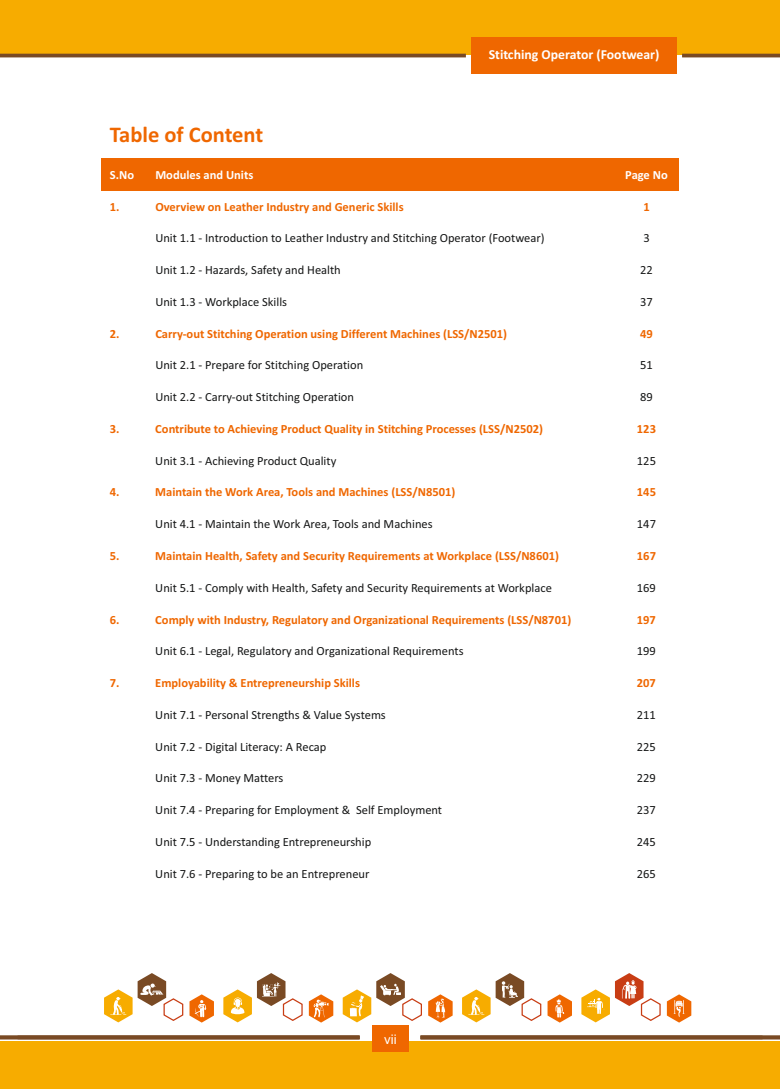
<style>
.page{position:relative;width:780px;height:1089px;background:#fff}
.page>*{position:absolute;margin:0;border:0;box-sizing:border-box;transform-origin:0 0}
.t1{font:700 22.5px "Calibri";color:#ef6700}
.t2{font:700 13.75px "Calibri";color:#fff}
.t3{font:13.25px "Arial";color:#fff}
.t4{font:12.5px "Calibri";color:#151616}
.t5{font:700 12.5px "Calibri";color:#ef6700}
.t6{font:700 12.5px "Calibri";color:#fff}
</style>
<div class="page">
<div style="left:0;top:0;width:779px;height:55px;background:#f7ac00"></div>
<hr style="left:0;top:54px;width:466px;height:3px;background:#794a24">
<hr style="left:682px;top:54px;width:97px;height:3px;background:#794a24">
<div style="left:471px;top:37px;width:205px;height:37px;background:#ef6700"></div>
<div style="left:101px;top:158px;width:577px;height:33px;background:#ef6700"></div>
<svg style="left:104px;top:989px;width:28px;height:33px"></svg>
<svg style="left:223px;top:973px;width:110px;height:49px"></svg>
<svg style="left:342px;top:973px;width:110px;height:49px"></svg>
<svg style="left:615px;top:973px;width:76px;height:49px"></svg>
<svg style="left:581px;top:989px;width:28px;height:33px"></svg>
<svg style="left:462px;top:973px;width:110px;height:49px"></svg>
<svg style="left:138px;top:973px;width:76px;height:49px"></svg>
<div style="left:0;top:1040px;width:779px;height:48px;background:#f7ac00"></div>
<hr style="left:0;top:1035px;width:359px;height:3px;background:#794a24">
<hr style="left:420px;top:1035px;width:359px;height:3px;background:#794a24">
<div style="left:372px;top:1025px;width:36px;height:26px;background:#ef6700"></div>
<h1 class="t1" style="left:110px;top:125px;width:155px">Table of Content</h1>
<p class="t2" style="left:488px;top:49px;width:172px">Stitching Operator (Footwear)</p>
<p class="t6" style="left:110px;top:169px;width:26px">S.No</p>
<p class="t6" style="left:155px;top:169px;width:99px">Modules and Units</p>
<p class="t6" style="left:625px;top:169px;width:44px">Page No</p>
<p class="t5" style="left:110px;top:201px;width:11px">1.</p>
<p class="t5" style="left:155px;top:201px;width:250px">Overview on Leather Industry and Generic Skills</p>
<p class="t5" style="left:643px;top:201px;width:8px">1</p>
<p class="t4" style="left:155px;top:233px;width:391px">Unit 1.1 - Introduction to Leather Industry and Stitching Operator (Footwear)</p>
<p class="t4" style="left:643px;top:233px;width:8px">3</p>
<p class="t4" style="left:155px;top:265px;width:187px">Unit 1.2 - Hazards, Safety and Health</p>
<p class="t4" style="left:640px;top:265px;width:14px">22</p>
<p class="t4" style="left:155px;top:296px;width:133px">Unit 1.3 - Workplace Skills</p>
<p class="t4" style="left:640px;top:296px;width:14px">37</p>
<p class="t5" style="left:110px;top:328px;width:11px">2.</p>
<p class="t5" style="left:155px;top:328px;width:353px">Carry-out Stitching Operation using Different Machines (LSS/N2501)</p>
<p class="t5" style="left:640px;top:328px;width:14px">49</p>
<p class="t4" style="left:155px;top:360px;width:209px">Unit 2.1 - Prepare for Stitching Operation</p>
<p class="t4" style="left:640px;top:360px;width:14px">51</p>
<p class="t4" style="left:155px;top:391px;width:200px">Unit 2.2 - Carry-out Stitching Operation</p>
<p class="t4" style="left:640px;top:391px;width:14px">89</p>
<p class="t5" style="left:110px;top:423px;width:11px">3.</p>
<p class="t5" style="left:155px;top:423px;width:389px">Contribute to Achieving Product Quality in Stitching Processes (LSS/N2502)</p>
<p class="t5" style="left:637px;top:423px;width:21px">123</p>
<p class="t4" style="left:155px;top:455px;width:182px">Unit 3.1 - Achieving Product Quality</p>
<p class="t4" style="left:636px;top:455px;width:21px">125</p>
<p class="t5" style="left:110px;top:487px;width:11px">4.</p>
<p class="t5" style="left:155px;top:487px;width:301px">Maintain the Work Area, Tools and Machines (LSS/N8501)</p>
<p class="t5" style="left:636px;top:487px;width:21px">145</p>
<p class="t4" style="left:155px;top:518px;width:279px">Unit 4.1 - Maintain the Work Area, Tools and Machines</p>
<p class="t4" style="left:636px;top:518px;width:21px">147</p>
<p class="t5" style="left:110px;top:550px;width:11px">5.</p>
<p class="t5" style="left:155px;top:550px;width:405px">Maintain Health, Safety and Security Requirements at Workplace (LSS/N8601)</p>
<p class="t5" style="left:636px;top:550px;width:21px">167</p>
<p class="t4" style="left:155px;top:582px;width:398px">Unit 5.1 - Comply with Health, Safety and Security Requirements at Workplace</p>
<p class="t4" style="left:636px;top:582px;width:21px">169</p>
<p class="t5" style="left:110px;top:614px;width:11px">6.</p>
<p class="t5" style="left:155px;top:614px;width:417px">Comply with Industry, Regulatory and Organizational Requirements (LSS/N8701)</p>
<p class="t5" style="left:636px;top:614px;width:21px">197</p>
<p class="t4" style="left:155px;top:645px;width:310px">Unit 6.1 - Legal, Regulatory and Organizational Requirements</p>
<p class="t4" style="left:636px;top:645px;width:21px">199</p>
<p class="t5" style="left:110px;top:677px;width:11px">7.</p>
<p class="t5" style="left:155px;top:677px;width:206px">Employability &amp; Entrepreneurship Skills</p>
<p class="t5" style="left:636px;top:677px;width:21px">207</p>
<p class="t4" style="left:155px;top:709px;width:232px">Unit 7.1 - Personal Strengths &amp; Value Systems</p>
<p class="t4" style="left:636px;top:709px;width:21px">211</p>
<p class="t4" style="left:155px;top:741px;width:172px">Unit 7.2 - Digital Literacy: A Recap</p>
<p class="t4" style="left:636px;top:741px;width:21px">225</p>
<p class="t4" style="left:155px;top:772px;width:130px">Unit 7.3 - Money Matters</p>
<p class="t4" style="left:636px;top:772px;width:21px">229</p>
<p class="t4" style="left:155px;top:804px;width:288px">Unit 7.4 - Preparing for Employment &amp; Self Employment</p>
<p class="t4" style="left:636px;top:804px;width:21px">237</p>
<p class="t4" style="left:155px;top:836px;width:217px">Unit 7.5 - Understanding Entrepreneurship</p>
<p class="t4" style="left:636px;top:836px;width:21px">245</p>
<p class="t4" style="left:155px;top:868px;width:216px">Unit 7.6 - Preparing to be an Entrepreneur</p>
<p class="t4" style="left:636px;top:868px;width:21px">265</p>
<p class="t3" style="left:384px;top:1033px;width:14px">vii</p>
</div>
